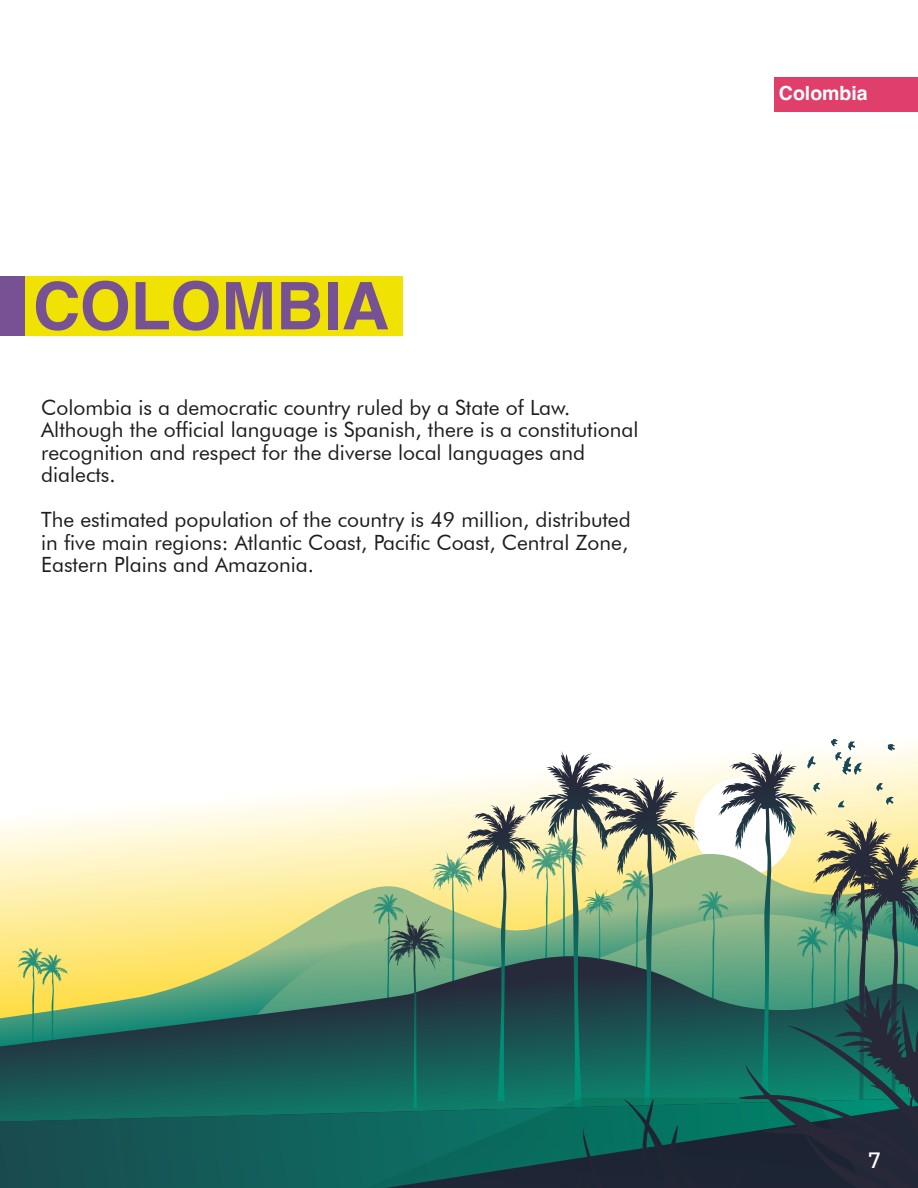
<style>
.page{position:relative;width:918px;height:1188px;background:#fff}
.page>*{position:absolute;margin:0;border:0;box-sizing:border-box;transform-origin:0 0}
.t1{font:700 65.7px "Helvetica";color:#765194}
.t2{font:21px/22.5px "Futura BT";color:#1d1d1b}
.t3{font:500 21px "Bw Glenn Slab";color:#fff}
.t4{font:700 19.5px "Helvetica";color:#fff}
</style>
<div class="page">
<div style="left:0;top:276px;width:403px;height:60px;background:#f0e304"></div>
<div style="left:0;top:276px;width:24px;height:60px;background:#765194"></div>
<svg style="left:0;top:745px;width:918px;height:109px"></svg>
<svg style="left:694px;top:777px;width:99px;height:99px"></svg>
<svg style="left:0;top:854px;width:918px;height:102px"></svg>
<svg style="left:180px;top:914px;width:738px;height:42px"></svg>
<svg style="left:701px;top:891px;width:17px;height:11px"></svg>
<svg style="left:800px;top:926px;width:17px;height:11px"></svg>
<svg style="left:441px;top:852px;width:9px;height:16px"></svg>
<svg style="left:892px;top:889px;width:8px;height:15px"></svg>
<svg style="left:535px;top:832px;width:25px;height:28px"></svg>
<svg style="left:591px;top:889px;width:6px;height:11px"></svg>
<svg style="left:376px;top:894px;width:17px;height:11px"></svg>
<svg style="left:21px;top:948px;width:36px;height:8px"></svg>
<svg style="left:823px;top:898px;width:30px;height:25px"></svg>
<svg style="left:625px;top:870px;width:16px;height:11px"></svg>
<svg style="left:0;top:956px;width:918px;height:142px"></svg>
<svg style="left:424px;top:919px;width:3px;height:6px"></svg>
<svg style="left:394px;top:916px;width:16px;height:20px"></svg>
<svg style="left:409px;top:946px;width:4px;height:9px"></svg>
<svg style="left:389px;top:951px;width:14px;height:12px"></svg>
<svg style="left:425px;top:954px;width:11px;height:10px"></svg>
<svg style="left:729px;top:752px;width:52px;height:35px"></svg>
<svg style="left:824px;top:820px;width:83px;height:60px"></svg>
<svg style="left:526px;top:755px;width:43px;height:62px"></svg>
<svg style="left:611px;top:778px;width:51px;height:35px"></svg>
<svg style="left:473px;top:805px;width:41px;height:28px"></svg>
<svg style="left:786px;top:820px;width:12px;height:10px"></svg>
<svg style="left:0;top:1098px;width:55px;height:90px"></svg>
<svg style="left:838px;top:801px;width:7px;height:6px"></svg>
<svg style="left:807px;top:756px;width:9px;height:12px"></svg>
<svg style="left:813px;top:782px;width:7px;height:10px"></svg>
<svg style="left:888px;top:744px;width:7px;height:7px"></svg>
<svg style="left:876px;top:783px;width:18px;height:22px"></svg>
<svg style="left:831px;top:739px;width:31px;height:36px"></svg>
<svg style="left:55px;top:1098px;width:519px;height:90px"></svg>
<svg style="left:574px;top:984px;width:344px;height:204px"></svg>
<div style="left:774px;top:77px;width:144px;height:35px;background:#df3f6a"></div>
<h1 class="t1" style="left:33px;top:266px;width:358px">COLOMBIA</h1>
<p class="t2" style="left:41px;top:396px;width:599px">Colombia is a democratic country ruled by a State of Law.<br>Although the official language is Spanish, there is a constitutional recognition and respect for the diverse local languages and dialects.</p>
<p class="t2" style="left:41px;top:508px;width:591px">The estimated population of the country is 49 million, distributed in five main regions: Atlantic Coast, Pacific Coast, Central Zone,<br>Eastern Plains and Amazonia.</p>
<p class="t4" style="left:779px;top:81px;width:90px">Colombia</p>
<p class="t3" style="left:868px;top:1146px;width:14px">7</p>
</div>
